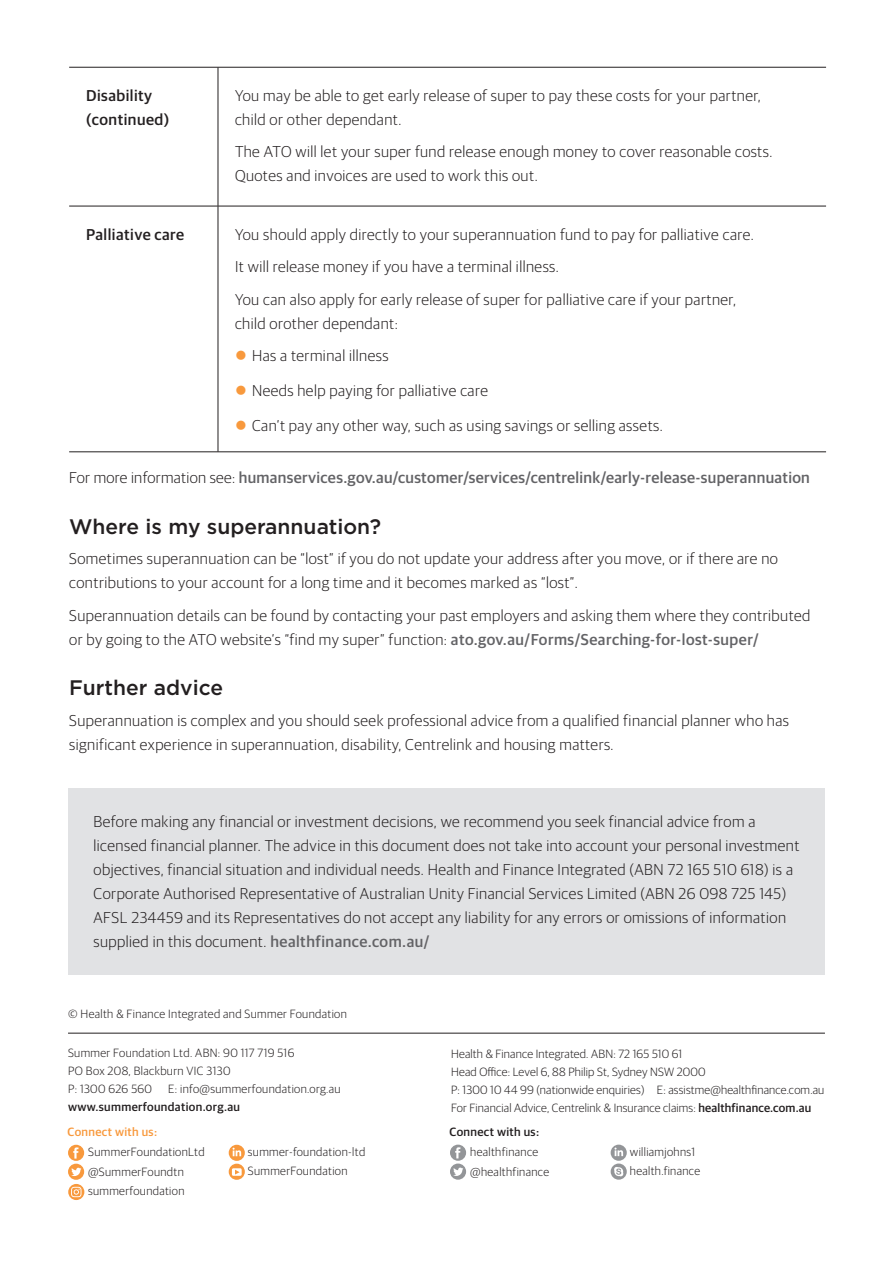
<style>
.page{position:relative;width:893px;height:1263px;background:#fff}
.page>*{position:absolute;margin:0;border:0;box-sizing:border-box;transform-origin:0 0}
.HEADING_2{font:500 21px "Gotham";color:#231f20}
.body{font:300 15.75px/24px "Guardian Sans";letter-spacing:.03em;color:#231f20}
.body-2{font:500 15.75px "Guardian Sans";letter-spacing:.02em;color:#636366}
.body-3{font:500 15.75px/24px "Guardian Sans";letter-spacing:.03em;color:#231f20}
.footer_details{font:300 12px/18px "Guardian Sans";letter-spacing:.015em;color:#231f20}
.social_media{font:300 12px "Guardian Sans";letter-spacing:.03em;color:#231f20}
.body-4{font:300 12px "Guardian Sans";letter-spacing:.03em;color:#231f20}
.social_media_head{font:500 12px "Guardian Sans";letter-spacing:.03em;color:#231f20}
.social_media_head-2{font:500 12px "Guardian Sans";letter-spacing:.03em;color:#f8993d}
.s1{font-weight:300;color:#231f20}
.s2{font-weight:500;color:#636366}
.s3{font-weight:500}
</style>
<div class="page">
<hr style="left:218px;top:67px;width:1px;height:139px;background:#231f20">
<hr style="left:218px;top:206px;width:1px;height:246px;background:#231f20">
<hr style="left:69px;top:67px;width:149px;height:1px;background:#231f20">
<hr style="left:218px;top:67px;width:608px;height:1px;background:#231f20">
<hr style="left:69px;top:206px;width:149px;height:1px;background:#231f20">
<hr style="left:218px;top:206px;width:608px;height:1px;background:#231f20">
<hr style="left:69px;top:452px;width:149px;height:1px;background:#231f20">
<hr style="left:218px;top:452px;width:608px;height:1px;background:#231f20">
<div style="left:450px;top:1144px;width:16px;height:17px;background:#939598;border-radius:50%"></div>
<svg style="left:455px;top:1147px;width:6px;height:11px"></svg>
<div style="left:450px;top:1163px;width:16px;height:17px;background:#939598;border-radius:50%"></div>
<svg style="left:453px;top:1167px;width:10px;height:9px"></svg>
<svg style="left:611px;top:1144px;width:16px;height:17px"></svg>
<svg style="left:614px;top:1147px;width:9px;height:9px"></svg>
<svg style="left:611px;top:1163px;width:16px;height:17px"></svg>
<hr style="left:68px;top:1033px;width:757px;height:1px;background:#231f20">
<div style="left:68px;top:788px;width:757px;height:187px;background:#e1e2e4"></div>
<div style="left:68px;top:1145px;width:16px;height:16px;background:#f8993d;border-radius:50%"></div>
<svg style="left:73px;top:1147px;width:6px;height:11px"></svg>
<svg style="left:68px;top:1164px;width:16px;height:16px"></svg>
<svg style="left:71px;top:1168px;width:10px;height:8px"></svg>
<svg style="left:229px;top:1145px;width:16px;height:16px"></svg>
<svg style="left:233px;top:1148px;width:8px;height:8px"></svg>
<div style="left:229px;top:1164px;width:16px;height:16px;background:#f8993d;border-radius:50%"></div>
<div style="left:232px;top:1168px;width:10px;height:8px;background:#fff;border-radius:2px"></div>
<svg style="left:235px;top:1170px;width:5px;height:4px"></svg>
<svg style="left:68px;top:1184px;width:16px;height:16px"></svg>
<svg style="left:71px;top:1187px;width:10px;height:10px"></svg>
<svg style="left:614px;top:1167px;width:10px;height:9px"></svg>
<p class="body-3" style="left:86px;top:82px;width:85px">Disability (continued)</p>
<p class="body" style="left:235px;top:82px;width:527px">You may be able to get early release of super to pay these costs for your partner, child or other dependant.</p>
<p class="body" style="left:235px;top:139px;width:539px">The ATO will let your super fund release enough money to cover reasonable costs.<br>Quotes and invoices are used to work this out.</p>
<p class="body-3" style="left:86px;top:221px;width:100px">Palliative care</p>
<p class="body" style="left:235px;top:221px;width:520px">You should apply directly to your superannuation fund to pay for palliative care.</p>
<p class="body" style="left:235px;top:254px;width:325px">It will release money if you have a terminal illness.</p>
<p class="body" style="left:235px;top:286px;width:502px">You can also apply for early release of super for palliative care if your partner, child orother dependant:</p>
<p class="body" style="left:252px;top:343px;width:138px">Has a terminal illness</p>
<p class="body" style="left:252px;top:377px;width:237px">Needs help paying for palliative care</p>
<p class="body" style="left:252px;top:412px;width:412px">Can’t pay any other way, such as using savings or selling assets.</p>
<p class="body-2" style="left:69px;top:466px;width:742px"><span class="s1">For more information see:</span> humanservices.gov.au/customer/services/centrelink/early-release-superannuation</p>
<p class="HEADING_2" style="left:69px;top:514px;width:313px">Where is my superannuation?</p>
<p class="body" style="left:69px;top:545px;width:710px">Sometimes superannuation can be “lost” if you do not update your address after you move, or if there are no contributions to your account for a long time and it becomes marked as “lost”.</p>
<p class="body" style="left:69px;top:602px;width:743px">Superannuation details can be found by contacting your past employers and asking them where they contributed or by going to the ATO website’s “find my super” function: <span class="s2">ato.gov.au/Forms/Searching-for-lost-super/</span></p>
<p class="HEADING_2" style="left:69px;top:676px;width:156px">Further advice</p>
<p class="body" style="left:69px;top:707px;width:721px">Superannuation is complex and you should seek professional advice from a qualified financial planner who has significant experience in superannuation, disability, Centrelink and housing matters.</p>
<p class="body" style="left:94px;top:808px;width:707px">Before making any financial or investment decisions, we recommend you seek financial advice from a licensed financial planner. The advice in this document does not take into account your personal investment objectives, financial situation and individual needs. Health and Finance Integrated (ABN 72 165 510 618) is a Corporate Authorised Representative of Australian Unity Financial Services Limited (ABN 26 098 725 145)<br>AFSL 234459 and its Representatives do not accept any liability for any errors or omissions of information supplied in this document. <span class="s2">healthfinance.com.au/</span></p>
<p class="body-4" style="left:68px;top:1005px;width:280px">© Health &amp; Finance Integrated and Summer Foundation</p>
<p class="footer_details" style="left:68px;top:1043px;width:228px">Summer Foundation Ltd. ABN: 90 117 719 516<br>PO Box 208, Blackburn VIC 3130<br>P: 1300 626 560</p>
<p class="footer_details" style="left:68px;top:1079px;width:274px;text-indent:100px">E: info@summerfoundation.org.au <span class="s3">www.summerfoundation.org.au</span></p>
<p class="social_media_head-2" style="left:68px;top:1123px;width:91px">Connect with us:</p>
<p class="social_media" style="left:88px;top:1144px;width:118px">SummerFoundationLtd</p>
<p class="social_media" style="left:88px;top:1163px;width:97px">@SummerFoundtn</p>
<p class="body-4" style="left:88px;top:1182px;width:98px">summerfoundation</p>
<p class="social_media" style="left:248px;top:1143px;width:119px">summer-foundation-ltd</p>
<p class="social_media" style="left:248px;top:1163px;width:101px">SummerFoundation</p>
<p class="footer_details" style="left:451px;top:1043px;width:375px">Health &amp; Finance Integrated. ABN: 72 165 510 61<br>Head Office: Level 6, 88 Philip St, Sydney NSW 2000<br>P: 1300 10 44 99 (nationwide enquiries) E: assistme@healthfinance.com.au For Financial Advice, Centrelink &amp; Insurance claims: <span class="s3">healthfinance.com.au</span></p>
<p class="social_media_head" style="left:449px;top:1123px;width:91px">Connect with us:</p>
<p class="social_media" style="left:470px;top:1143px;width:70px">healthfinance</p>
<p class="social_media" style="left:470px;top:1163px;width:80px">@healthfinance</p>
<p class="social_media" style="left:630px;top:1143px;width:67px">williamjohns1</p>
<p class="social_media" style="left:630px;top:1163px;width:72px">health.finance</p>
</div>
